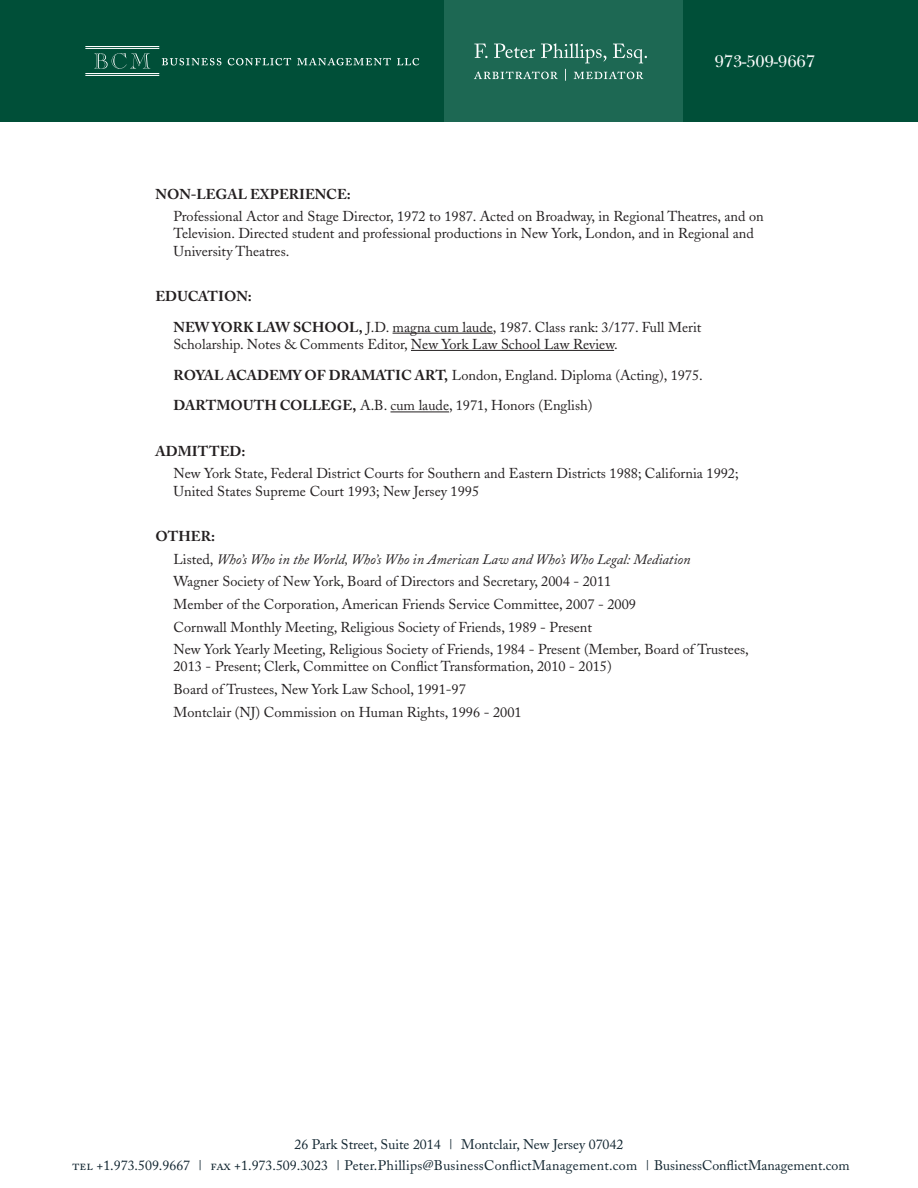
<style>
.page{position:relative;width:918px;height:1188px;background:#fff}
.page>*{position:absolute;margin:0;border:0;box-sizing:border-box;transform-origin:0 0}
.t1{font:17.7px "New Baskerville";color:#fff}
.body2{font:14.25px/17.2px "Adobe Caslon";color:#231f20}
.body2-2{font:italic 14.25px "Adobe Caslon";color:#231f20}
.t2{font:700 14.25px "Adobe Caslon Pro";color:#231f20}
.t3{font:13.8px/21.3px "Adobe Caslon";color:#112530;text-align:center}
.s1{font-family:"Adobe Caslon Pro";font-weight:700}
.s2{font-style:normal}
.s3{font-family:"Adobe Caslon Exp"}
</style>
<div class="page">
<div style="left:0;top:0;width:918px;height:122px;background:#004f38"></div>
<div style="left:444px;top:0;width:239px;height:122px;background:#1d6853"></div>
<svg style="left:162px;top:58px;width:59px;height:7px"></svg>
<svg style="left:228px;top:58px;width:63px;height:7px"></svg>
<svg style="left:297px;top:58px;width:94px;height:7px"></svg>
<svg style="left:397px;top:58px;width:22px;height:7px"></svg>
<svg style="left:94px;top:53px;width:56px;height:16px"></svg>
<hr style="left:85px;top:73px;width:74px;height:1px;background:#fff">
<hr style="left:85px;top:75px;width:74px;height:1px;background:#fff">
<hr style="left:85px;top:48px;width:74px;height:1px;background:#fff">
<hr style="left:85px;top:46px;width:74px;height:1px;background:#fff">
<svg style="left:474px;top:44px;width:14px;height:14px"></svg>
<svg style="left:494px;top:44px;width:41px;height:14px"></svg>
<svg style="left:541px;top:43px;width:65px;height:20px"></svg>
<svg style="left:613px;top:44px;width:34px;height:19px"></svg>
<svg style="left:474px;top:71px;width:84px;height:8px"></svg>
<svg style="left:565px;top:69px;width:1px;height:12px"></svg>
<svg style="left:574px;top:71px;width:69px;height:8px"></svg>
<hr style="left:393px;top:333px;width:100px;height:1px;background:#231f20">
<hr style="left:411px;top:350px;width:203px;height:1px;background:#231f20">
<hr style="left:391px;top:412px;width:58px;height:1px;background:#231f20">
<p class="t1" style="left:715px;top:51px;width:102px">973-509-9667</p>
<p class="t2" style="left:156px;top:185px;width:197px">NON-LEGAL EXPERIENCE:</p>
<p class="body2" style="left:174px;top:208px;width:592px">Professional Actor and Stage Director, 1972 to 1987. Acted on Broadway, in Regional Theatres, and on<br>Television. Directed student and professional productions in New York, London, and in Regional and<br>University Theatres.</p>
<p class="t2" style="left:156px;top:288px;width:98px">EDUCATION:</p>
<p class="body2" style="left:174px;top:318px;width:529px"><span class="s1">NEW YORK LAW SCHOOL,</span> J.D. magna cum laude, 1987. Class rank: 3/177. Full Merit<br>Scholarship. Notes &amp; Comments Editor, New York Law School Law Review.</p>
<p class="body2" style="left:174px;top:366px;width:531px"><span class="s1">ROYAL ACADEMY OF DRAMATIC ART,</span> London, England. Diploma (Acting), 1975.</p>
<p class="body2" style="left:174px;top:397px;width:420px"><span class="s1">DARTMOUTH COLLEGE,</span> A.B. cum laude, 1971, Honors (English)</p>
<p class="t2" style="left:156px;top:443px;width:91px">ADMITTED:</p>
<p class="body2" style="left:174px;top:465px;width:567px">New York State, Federal District Courts for Southern and Eastern Districts 1988; California 1992;<br>United States Supreme Court 1993; New Jersey 1995</p>
<p class="t2" style="left:156px;top:528px;width:61px">OTHER:</p>
<p class="body2-2" style="left:174px;top:551px;width:519px"><span class="s2">Listed,</span> Who’s Who in the World, Who’s Who in American Law and Who’s Who Legal: Mediation</p>
<p class="body2" style="left:174px;top:573px;width:439px">Wagner Society of New York, Board of Directors and Secretary, 2004 - 2011</p>
<p class="body2" style="left:174px;top:596px;width:464px">Member of the Corporation, American Friends Service Committee, 2007 - 2009</p>
<p class="body2" style="left:174px;top:618px;width:420px">Cornwall Monthly Meeting, Religious Society of Friends, 1989 - Present</p>
<p class="body2" style="left:174px;top:641px;width:577px">New York Yearly Meeting, Religious Society of Friends, 1984 - Present (Member, Board of Trustees,<br>2013 - Present; Clerk, Committee on Conflict Transformation, 2010 - 2015)</p>
<p class="body2" style="left:174px;top:681px;width:294px">Board of Trustees, New York Law School, 1991-97</p>
<p class="body2" style="left:174px;top:704px;width:350px">Montclair (NJ) Commission on Human Rights, 1996 - 2001</p>
<p class="t3" style="left:72px;top:1133px;width:779px">26 Park Street, Suite 2014 | Montclair, New Jersey 07042<br><span class="s3">tel</span> +1.973.509.9667 | <span class="s3">fax</span> +1.973.509.3023 | Peter.Phillips@BusinessConflictManagement.com | BusinessConflictManagement.com</p>
</div>
